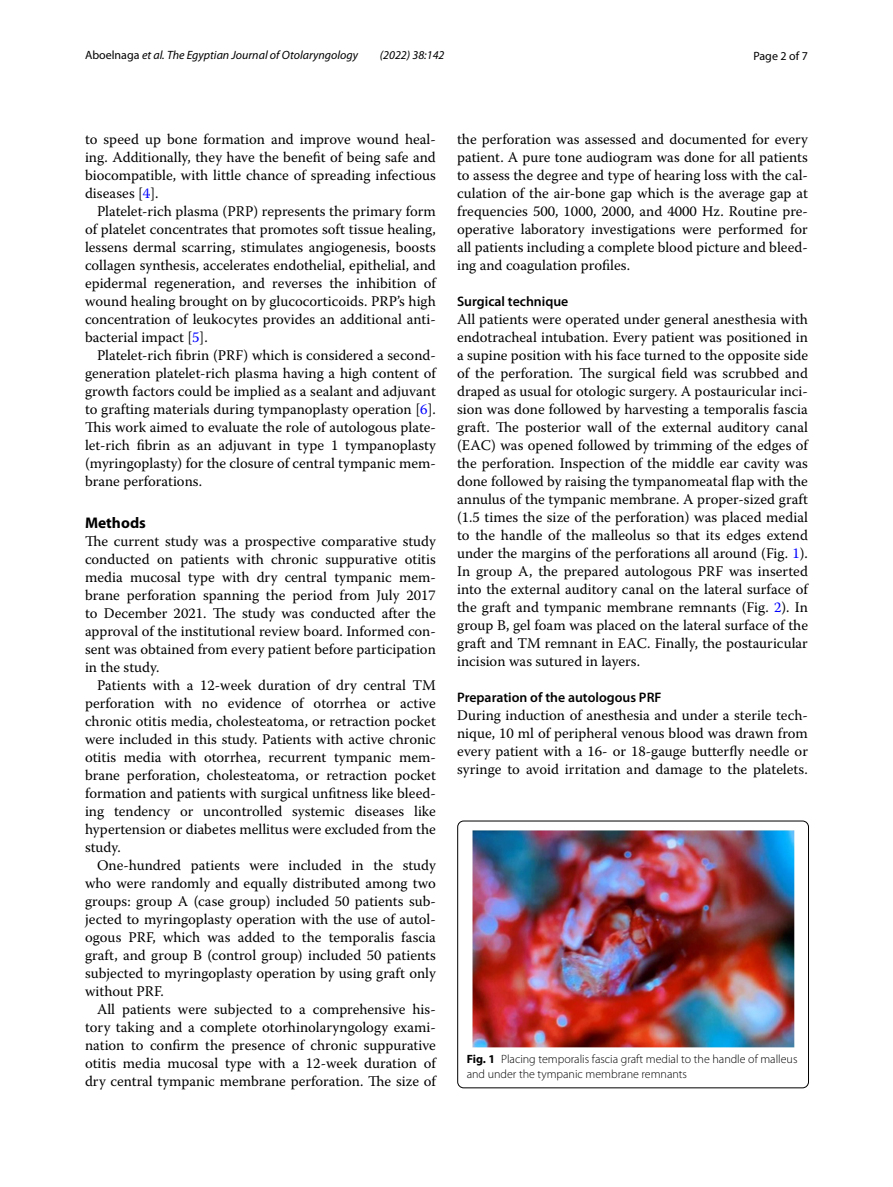
<style>
.page{position:relative;width:893px;height:1187px;background:#fff}
.page>*{position:absolute;margin:0;border:0;box-sizing:border-box;transform-origin:0 0}
.t1{font:700 15.45px "Myriad Pro";color:#000}
.t2{font:14.7px/18px "Warnock Pro";color:#000;text-align:justify}
.t3{font:600 13.8px "Myriad Pro";color:#000}
.t4{font:300 12px/15px "Myriad Pro";color:#000}
.t5{font:italic 12px "Myriad Pro";color:#000}
.t6{font:12px "Myriad Pro";color:#000}
.s1{font-style:normal}
.s2{color:#00f}
.s3{font-weight:700}
</style>
<div class="page">
<img style="left:472px;top:830px;width:322px;height:217px">
<div style="left:457px;top:820px;width:352px;height:267px;border:1px solid #000;border-radius:6px"></div>
<p class="t5" style="left:85px;top:48px;width:274px"><span class="s1">Aboelnaga</span> et al. The Egyptian Journal of Otolaryngology</p>
<p class="t5" style="left:380px;top:48px;width:66px">(2022) 38:142</p>
<p class="t6" style="left:753px;top:48px;width:56px">Page 2 of 7</p>
<p class="t2" style="left:85px;top:130px;width:352px">to speed up bone formation and improve wound heal&shy;ing. Additionally, they have the benefit of being safe and biocompatible, with little chance of spreading infectious diseases [<span class="s2">4</span>].</p>
<p class="t2" style="left:85px;top:202px;width:352px;text-indent:12px">Platelet-rich plasma (PRP) represents the primary form of platelet concentrates that promotes soft tissue healing, lessens dermal scarring, stimulates angiogenesis, boosts collagen synthesis, accelerates endothelial, epithelial, and epidermal regeneration, and reverses the inhibition of wound healing brought on by glucocorticoids. PRP’s high concentration of leukocytes provides an additional anti&shy;bacterial impact [<span class="s2">5</span>].</p>
<p class="t2" style="left:85px;top:346px;width:352px;text-indent:12px">Platelet-rich fibrin (PRF) which is considered a second&shy;generation platelet-rich plasma having a high content of growth factors could be implied as a sealant and adjuvant to grafting materials during tympanoplasty operation [<span class="s2">6</span>].<br>This work aimed to evaluate the role of autologous plate&shy;let-rich fibrin as an adjuvant in type 1 tympanoplasty (myringoplasty) for the closure of central tympanic mem&shy;brane perforations.</p>
<p class="t1" style="left:85px;top:512px;width:62px">Methods</p>
<p class="t2" style="left:85px;top:531px;width:352px">The current study was a prospective comparative study conducted on patients with chronic suppurative otitis media mucosal type with dry central tympanic mem&shy;brane perforation spanning the period from July 2017 to December 2021. The study was conducted after the approval of the institutional review board. Informed con&shy;sent was obtained from every patient before participation in the study.</p>
<p class="t2" style="left:85px;top:675px;width:352px;text-indent:12px">Patients with a 12-week duration of dry central TM perforation with no evidence of otorrhea or active chronic otitis media, cholesteatoma, or retraction pocket were included in this study. Patients with active chronic otitis media with otorrhea, recurrent tympanic mem&shy;brane perforation, cholesteatoma, or retraction pocket formation and patients with surgical unfitness like bleed&shy;ing tendency or uncontrolled systemic diseases like hypertension or diabetes mellitus were excluded from the study.</p>
<p class="t2" style="left:85px;top:855px;width:352px;text-indent:12px">One-hundred patients were included in the study who were randomly and equally distributed among two groups: group A (case group) included 50 patients sub&shy;jected to myringoplasty operation with the use of autol&shy;ogous PRF, which was added to the temporalis fascia graft, and group B (control group) included 50 patients subjected to myringoplasty operation by using graft only without PRF.</p>
<p class="t2" style="left:85px;top:999px;width:352px;text-indent:12px">All patients were subjected to a comprehensive his&shy;tory taking and a complete otorhinolaryngology exami&shy;nation to confirm the presence of chronic suppurative otitis media mucosal type with a 12-week duration of dry central tympanic membrane perforation. The size of</p>
<p class="t2" style="left:457px;top:130px;width:352px">the perforation was assessed and documented for every patient. A pure tone audiogram was done for all patients to assess the degree and type of hearing loss with the cal&shy;culation of the air-bone gap which is the average gap at frequencies 500, 1000, 2000, and 4000 Hz. Routine pre&shy;operative laboratory investigations were performed for all patients including a complete blood picture and bleed&shy;ing and coagulation profiles.</p>
<p class="t3" style="left:457px;top:292px;width:113px">Surgical technique</p>
<p class="t2" style="left:457px;top:310px;width:352px">All patients were operated under general anesthesia with endotracheal intubation. Every patient was positioned in a supine position with his face turned to the opposite side of the perforation. The surgical field was scrubbed and draped as usual for otologic surgery. A postauricular inci&shy;sion was done followed by harvesting a temporalis fascia graft. The posterior wall of the external auditory canal (EAC) was opened followed by trimming of the edges of the perforation. Inspection of the middle ear cavity was done followed by raising the tympanomeatal flap with the annulus of the tympanic membrane. A proper-sized graft (1.5 times the size of the perforation) was placed medial to the handle of the malleolus so that its edges extend under the margins of the perforations all around (Fig. <span class="s2">1</span>).<br>In group A, the prepared autologous PRF was inserted into the external auditory canal on the lateral surface of the graft and tympanic membrane remnants (Fig. <span class="s2">2</span>). In group B, gel foam was placed on the lateral surface of the graft and TM remnant in EAC. Finally, the postauricular incision was sutured in layers.</p>
<p class="t3" style="left:457px;top:688px;width:206px">Preparation of the autologous PRF</p>
<p class="t2" style="left:457px;top:706px;width:352px">During induction of anesthesia and under a sterile tech&shy;nique, 10 ml of peripheral venous blood was drawn from every patient with a 16- or 18-gauge butterfly needle or syringe to avoid irritation and damage to the platelets.</p>
<p class="t4" style="left:467px;top:1051px;width:332px"><span class="s3">Fig. 1</span> Placing temporalis fascia graft medial to the handle of malleus and under the tympanic membrane remnants</p>
</div>
